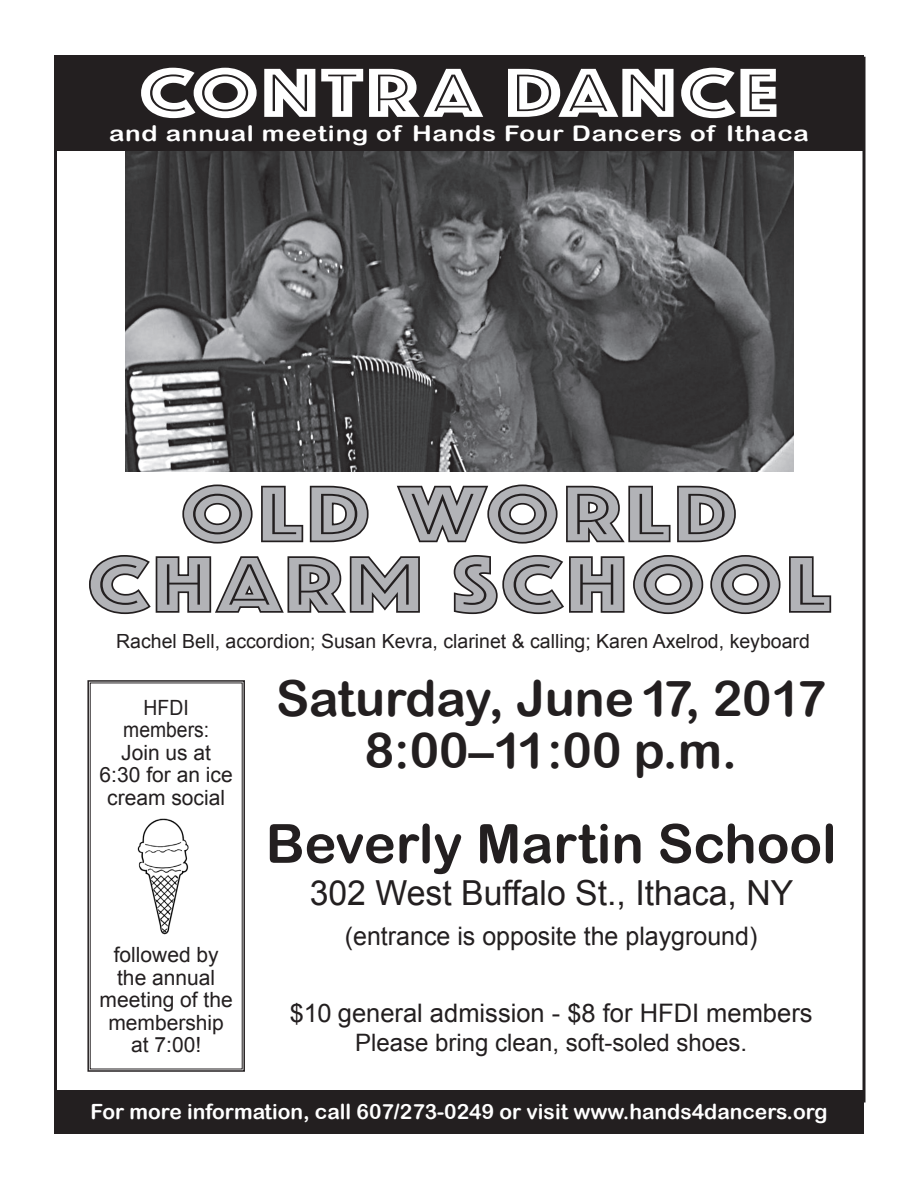
<style>
.page{position:relative;width:918px;height:1188px;background:#fff}
.page>*{position:absolute;margin:0;border:0;box-sizing:border-box;transform-origin:0 0}
.t1{font:79.5px/70.5px "Phosphate Inline";letter-spacing:.07em;color:#b2b3b7;text-align:center;scale:1.2 1}
.t2{font:72px "Phosphate Inline";letter-spacing:.03em;color:#fff;scale:1.25 1}
.t3{font:54px "Arial Rounded MT Bold";color:#231f20}
.t4{font:49.65px "Arial Rounded MT Bold";color:#231f20}
.t5{font:34.5px "Arial";color:#231f20}
.t6{font:25.5px "Arial";color:#231f20}
.t7{font:24px "Arial";color:#231f20}
.t8{font:21.6px "Arial Rounded MT Bold";letter-spacing:.03em;color:#fff;scale:1.2 1}
.t9{font:21px/22.5px "Arial";color:#231f20;text-align:center}
.t10{font:21px "Arial Rounded MT Bold";color:#fff}
.t11{font:21px "Arial";color:#231f20;scale:.92 1}
.t12{font:19.5px "Arial";color:#231f20}
</style>
<div class="page">
<img style="left:125px;top:151px;width:669px;height:321px">
<svg style="left:182px;top:484px;width:187px;height:60px"></svg>
<svg style="left:397px;top:484px;width:339px;height:60px"></svg>
<svg style="left:89px;top:555px;width:331px;height:60px"></svg>
<svg style="left:453px;top:555px;width:379px;height:60px"></svg>
<div style="left:54px;top:1091px;width:810px;height:43px;background:#231f20"></div>
<svg style="left:87px;top:680px;width:158px;height:392px"></svg>
<div style="left:54px;top:56px;width:810px;height:95px;background:#231f20"></div>
<img style="left:117px;top:810px;width:92px;height:125px">
<p class="t2" style="left:139px;top:42px;width:513px">CONTRA DANCE</p>
<p class="t8" style="left:109px;top:120px;width:585px">and annual meeting of Hands Four Dancers of Ithaca</p>
<p class="t1" style="left:89px;top:475px;width:619px">OLD WORLD<br>CHARM SCHOOL</p>
<p class="t12" style="left:116px;top:628px;width:695px">Rachel Bell, accordion; Susan Kevra, clarinet &amp; calling; Karen Axelrod, keyboard</p>
<p class="t11" style="left:144px;top:694px;width:50px">HFDI</p>
<p class="t11" style="left:123px;top:716px;width:95px">members:</p>
<p class="t9" style="left:100px;top:741px;width:135px">Join us at<br>6:30 for an ice cream social</p>
<p class="t9" style="left:100px;top:944px;width:135px">followed by the annual meeting of the</p>
<p class="t9" style="left:108px;top:1011px;width:117px">membership at 7:00!</p>
<p class="t4" style="left:276px;top:669px;width:551px">Saturday, June 17, 2017</p>
<p class="t4" style="left:365px;top:721px;width:374px">8:00–11 :00 p.m.</p>
<p class="t3" style="left:266px;top:812px;width:573px">Beverly Martin School</p>
<p class="t5" style="left:310px;top:870px;width:485px">302 West Buffalo St., Ithaca, NY</p>
<p class="t6" style="left:345px;top:920px;width:414px">(entrance is opposite the playground)</p>
<p class="t6" style="left:290px;top:996px;width:524px">$10 general admission - $8 for HFDI members</p>
<p class="t7" style="left:355px;top:1026px;width:394px">Please bring clean, soft-soled shoes.</p>
<p class="t10" style="left:90px;top:1099px;width:739px">For more information, call 607/273-0249 or visit www.hands4dancers.org</p>
</div>
